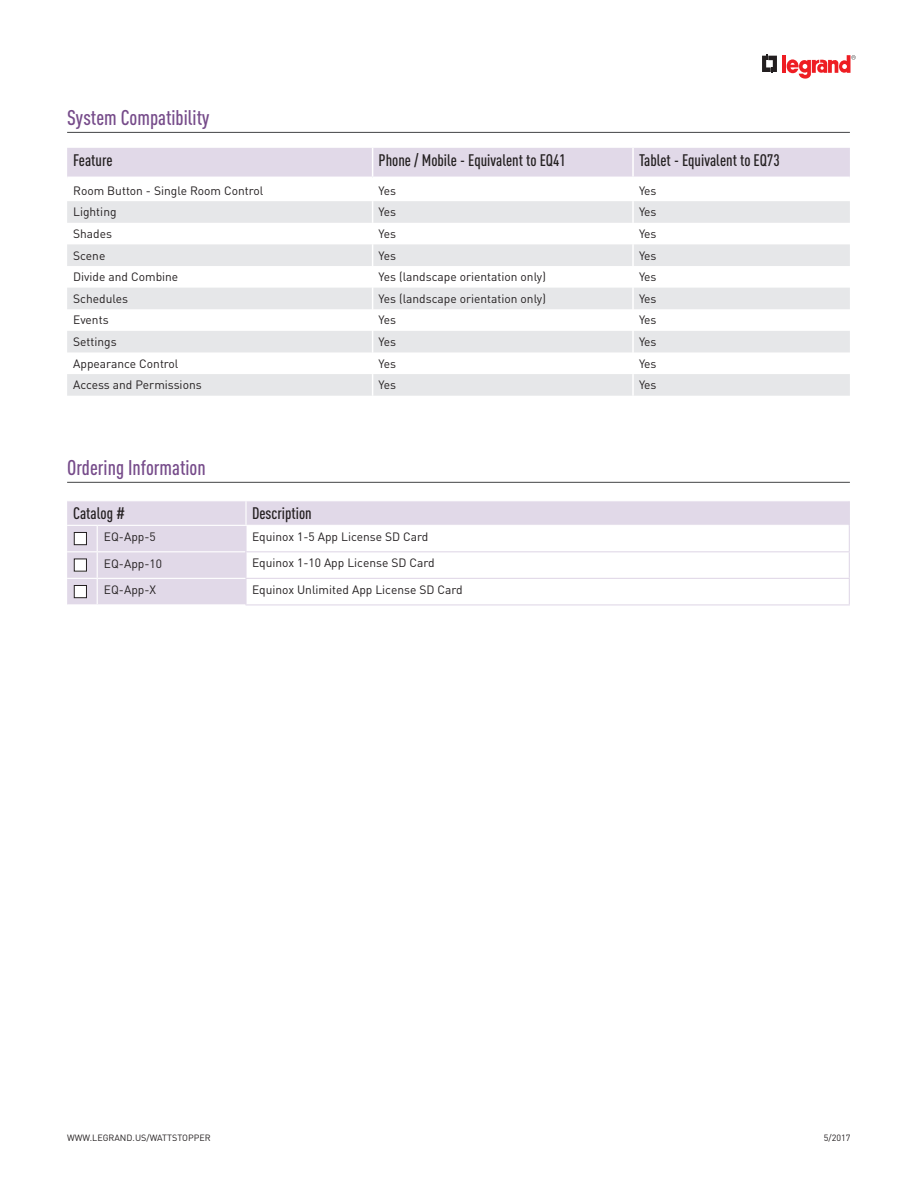
<style>
.page{position:relative;width:918px;height:1188px;background:#fff}
.page>*{position:absolute;margin:0;border:0;box-sizing:border-box;transform-origin:0 0}
.Underlined_Heads{font:500 condensed 21px "DIN Pro";color:#764b8a}
.Product_Notes{font:500 condensed 16.5px "DIN Pro";color:#231f20}
.Table_text{font:500 condensed 16.5px "DIN Pro";color:#231f20}
.Table_text-2{font:12px "DIN Pro";color:#231f20}
.Footer_items{font:9px "DIN Pro";color:#231f20}
</style>
<div class="page">
<svg style="left:762px;top:54px;width:15px;height:19px"></svg>
<hr style="left:782px;top:55px;width:4px;height:18px;background:#ee1d23">
<svg style="left:787px;top:55px;width:69px;height:24px"></svg>
<hr style="left:67px;top:132px;width:783px;height:1px;background:#57585a">
<svg style="left:67px;top:148px;width:783px;height:248px"></svg>
<hr style="left:632px;top:148px;width:2px;height:29px;background:#fff">
<hr style="left:67px;top:177px;width:306px;height:3px;background:#fff">
<hr style="left:373px;top:177px;width:260px;height:3px;background:#fff">
<hr style="left:633px;top:177px;width:217px;height:3px;background:#fff">
<svg style="left:67px;top:501px;width:782px;height:103px"></svg>
<hr style="left:97px;top:551px;width:148px;height:1px;background:#fff">
<svg style="left:97px;top:526px;width:1px;height:78px"></svg>
<hr style="left:245px;top:501px;width:2px;height:24px;background:#fff">
<hr style="left:67px;top:525px;width:30px;height:1px;background:#fff">
<hr style="left:97px;top:525px;width:149px;height:1px;background:#fff">
<hr style="left:246px;top:525px;width:603px;height:1px;background:#fff">
<hr style="left:245px;top:526px;width:2px;height:25px;background:#e1d9e8">
<hr style="left:245px;top:551px;width:605px;height:1px;background:#e1d9e8">
<hr style="left:245px;top:552px;width:2px;height:26px;background:#e1d9e8">
<hr style="left:245px;top:578px;width:605px;height:1px;background:#e1d9e8">
<hr style="left:245px;top:579px;width:2px;height:25px;background:#e1d9e8">
<hr style="left:245px;top:604px;width:605px;height:1px;background:#e1d9e8">
<hr style="left:67px;top:551px;width:30px;height:1px;background:#fff">
<hr style="left:67px;top:578px;width:30px;height:1px;background:#fff">
<hr style="left:97px;top:578px;width:148px;height:1px;background:#fff">
<svg style="left:849px;top:501px;width:1px;height:103px"></svg>
<div style="left:74px;top:532px;width:12px;height:13px;background:#fff"></div>
<div style="left:74px;top:532px;width:13px;height:13px;border:1px solid #231f20"></div>
<div style="left:74px;top:559px;width:12px;height:12px;background:#fff"></div>
<div style="left:74px;top:559px;width:13px;height:13px;border:1px solid #231f20"></div>
<div style="left:74px;top:585px;width:12px;height:13px;background:#fff"></div>
<div style="left:74px;top:585px;width:13px;height:13px;border:1px solid #231f20"></div>
<hr style="left:67px;top:482px;width:783px;height:1px;background:#57585a">
<p class="Underlined_Heads" style="left:67px;top:105px;width:144px">System Compatibility</p>
<p class="Product_Notes" style="left:73px;top:151px;width:41px">Feature</p>
<p class="Product_Notes" style="left:379px;top:151px;width:189px">Phone / Mobile - Equivalent to EQ41</p>
<p class="Product_Notes" style="left:639px;top:151px;width:142px">Tablet - Equivalent to EQ73</p>
<p class="Table_text-2" style="left:73px;top:182px;width:192px">Room Button - Single Room Control</p>
<p class="Table_text-2" style="left:379px;top:182px;width:19px">Yes</p>
<p class="Table_text-2" style="left:639px;top:182px;width:19px">Yes</p>
<p class="Table_text-2" style="left:73px;top:204px;width:45px">Lighting</p>
<p class="Table_text-2" style="left:379px;top:204px;width:19px">Yes</p>
<p class="Table_text-2" style="left:639px;top:204px;width:19px">Yes</p>
<p class="Table_text-2" style="left:73px;top:225px;width:40px">Shades</p>
<p class="Table_text-2" style="left:379px;top:225px;width:19px">Yes</p>
<p class="Table_text-2" style="left:639px;top:225px;width:19px">Yes</p>
<p class="Table_text-2" style="left:73px;top:247px;width:34px">Scene</p>
<p class="Table_text-2" style="left:379px;top:247px;width:19px">Yes</p>
<p class="Table_text-2" style="left:639px;top:247px;width:19px">Yes</p>
<p class="Table_text-2" style="left:73px;top:269px;width:107px">Divide and Combine</p>
<p class="Table_text-2" style="left:379px;top:269px;width:169px">Yes (landscape orientation only)</p>
<p class="Table_text-2" style="left:639px;top:269px;width:19px">Yes</p>
<p class="Table_text-2" style="left:73px;top:290px;width:56px">Schedules</p>
<p class="Table_text-2" style="left:379px;top:290px;width:169px">Yes (landscape orientation only)</p>
<p class="Table_text-2" style="left:639px;top:290px;width:19px">Yes</p>
<p class="Table_text-2" style="left:73px;top:312px;width:37px">Events</p>
<p class="Table_text-2" style="left:379px;top:312px;width:19px">Yes</p>
<p class="Table_text-2" style="left:639px;top:312px;width:19px">Yes</p>
<p class="Table_text-2" style="left:73px;top:334px;width:45px">Settings</p>
<p class="Table_text-2" style="left:379px;top:334px;width:19px">Yes</p>
<p class="Table_text-2" style="left:639px;top:334px;width:19px">Yes</p>
<p class="Table_text-2" style="left:73px;top:355px;width:107px">Appearance Control</p>
<p class="Table_text-2" style="left:379px;top:355px;width:19px">Yes</p>
<p class="Table_text-2" style="left:639px;top:355px;width:19px">Yes</p>
<p class="Table_text-2" style="left:73px;top:377px;width:130px">Access and Permissions</p>
<p class="Table_text-2" style="left:379px;top:377px;width:19px">Yes</p>
<p class="Table_text-2" style="left:639px;top:377px;width:19px">Yes</p>
<p class="Underlined_Heads" style="left:67px;top:455px;width:140px">Ordering Information</p>
<p class="Table_text" style="left:73px;top:504px;width:54px">Catalog #</p>
<p class="Table_text" style="left:252px;top:504px;width:61px">Description</p>
<p class="Table_text-2" style="left:104px;top:529px;width:53px">EQ-App-5</p>
<p class="Table_text-2" style="left:252px;top:528px;width:178px">Equinox 1-5 App License SD Card</p>
<p class="Table_text-2" style="left:104px;top:555px;width:60px">EQ-App-10</p>
<p class="Table_text-2" style="left:252px;top:554px;width:184px">Equinox 1-10 App License SD Card</p>
<p class="Table_text-2" style="left:104px;top:582px;width:54px">EQ-App-X</p>
<p class="Table_text-2" style="left:252px;top:581px;width:212px">Equinox Unlimited App License SD Card</p>
<p class="Footer_items" style="left:67px;top:1132px;width:145px">WWW.LEGRAND.US/WATTSTOPPER</p>
<p class="Footer_items" style="left:824px;top:1132px;width:28px">5/2017</p>
</div>
